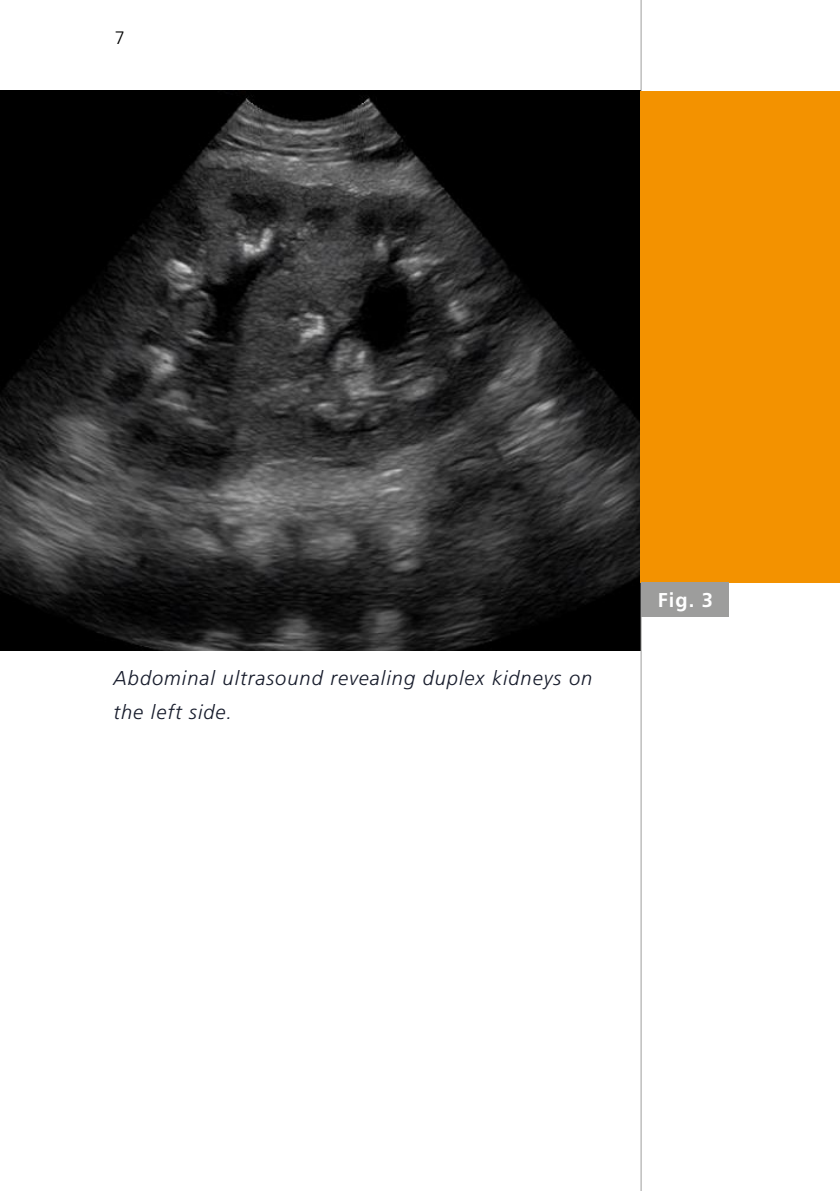
<style>
.page{position:relative;width:840px;height:1191px;background:#fff}
.page>*{position:absolute;margin:0;border:0;box-sizing:border-box;transform-origin:0 0}
.t1{font:italic 300 20px/34px "Frutiger LT Std";letter-spacing:.05em;color:#161b2b}
.t2{font:700 20px "Frutiger LT Std";color:#fff}
.t3{font:300 18px "Frutiger LT Std";color:#000}
</style>
<div class="page">
<img style="left:0;top:91px;width:640px;height:559px">
<hr style="left:640px;top:0;width:1px;height:1191px;background:#9d9d9c">
<div style="left:640px;top:91px;width:199px;height:491px;background:#f39200"></div>
<div style="left:640px;top:582px;width:87px;height:34px;background:#9d9d9c"></div>
<p class="t3" style="left:115px;top:31px;width:12px">7</p>
<p class="t1" style="left:113px;top:662px;width:480px">Abdominal ultrasound revealing duplex kidneys on the left side.</p>
<p class="t2" style="left:657px;top:592px;width:57px">Fig. 3</p>
</div>
